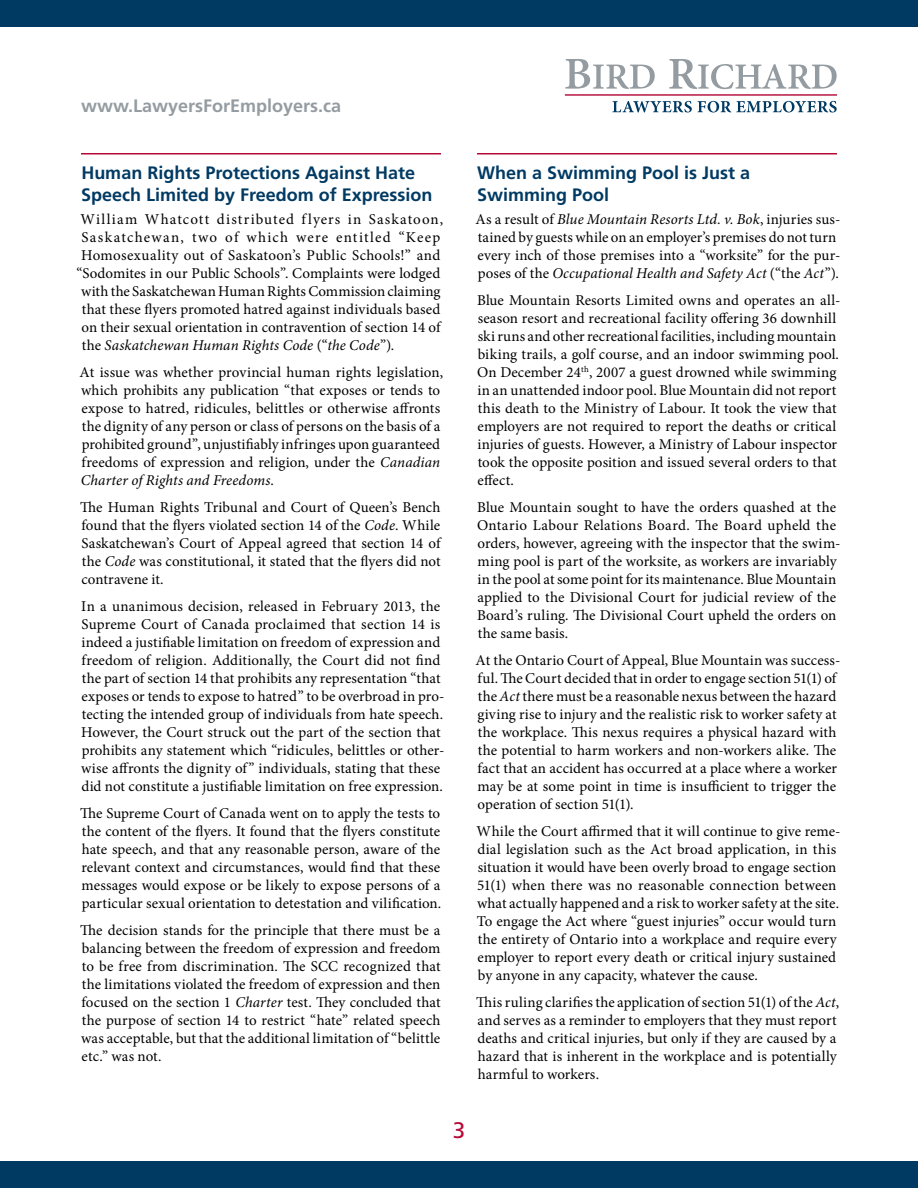
<style>
.page{position:relative;width:918px;height:1188px;background:#fff}
.page>*{position:absolute;margin:0;border:0;box-sizing:border-box;transform-origin:0 0}
.t1{font:22.5px "Frutiger";color:#b50938}
.t2{font:700 18px/22.5px "Frutiger";color:#003a63}
.t3{font:700 18px "Frutiger";color:#949ca1}
.t4{font:15px/18px "Minion Pro";letter-spacing:.005em;color:#000}
.t5{font:15px "Minion Pro";letter-spacing:.025em;color:#000}
.t6{font:15px "Minion Pro";letter-spacing:.075em;color:#000}
.t7{font:italic 15px "Minion Pro";letter-spacing:.005em;color:#000}
.t8{font:15px "Minion Pro";letter-spacing:.085em;color:#000}
.s1{font-style:normal}
.s2{font-style:italic}
</style>
<div class="page">
<hr style="left:81px;top:153px;width:360px;height:1px;background:#b50938">
<hr style="left:477px;top:153px;width:360px;height:1px;background:#b50938">
<div style="left:0;top:1161px;width:918px;height:27px;background:#003a63"></div>
<svg style="left:565px;top:59px;width:90px;height:30px"></svg>
<svg style="left:669px;top:59px;width:168px;height:30px"></svg>
<svg style="left:612px;top:101px;width:80px;height:11px"></svg>
<svg style="left:698px;top:101px;width:139px;height:11px"></svg>
<hr style="left:565px;top:94px;width:272px;height:2px;background:#b50938">
<div style="left:0;top:0;width:918px;height:27px;background:#003a63"></div>
<p class="t3" style="left:81px;top:95px;width:262px">www.LawyersForEmployers.ca</p>
<p class="t2" style="left:81px;top:161px;width:353px">Human Rights Protections Against Hate<br>Speech Limited by Freedom of Expression</p>
<p class="t6" style="left:81px;top:209px;width:364px">William Whatcott distributed flyers in Saskatoon,</p>
<p class="t8" style="left:82px;top:227px;width:360px">Saskatchewan, two of which were entitled “Keep</p>
<p class="t5" style="left:81px;top:245px;width:361px">Homosexuality out of Saskatoon’s Public Schools!” and</p>
<p class="t4" style="left:76px;top:264px;width:365px">“Sodomites in our Public Schools”. Complaints were lodged</p>
<p class="t4" style="left:81px;top:282px;width:361px">with the Saskatchewan Human Rights Commission claiming</p>
<p class="t4" style="left:82px;top:300px;width:360px">that these flyers promoted hatred against individuals based</p>
<p class="t4" style="left:82px;top:318px;width:360px">on their sexual orientation in contravention of section 14 of</p>
<p class="t7" style="left:82px;top:334px;width:314px"><span class="s1">the</span> Saskatchewan Human Rights Code <span class="s1">(“</span>the Code<span class="s1">”).</span></p>
<p class="t4" style="left:80px;top:363px;width:365px">At issue was whether provincial human rights legislation, which prohibits any publication “that exposes or tends to expose to hatred, ridicules, belittles or otherwise affronts the dignity of any person or class of persons on the basis of a prohibited ground”, unjustifiably infringes upon guaranteed freedoms of expression and religion, under the <span class="s2">Canadian Charter of Rights and Freedoms</span>.</p>
<p class="t4" style="left:80px;top:498px;width:362px;text-align:justify">The Human Rights Tribunal and Court of Queen’s Bench found that the flyers violated section 14 of the <span class="s2">Code</span>. While Saskatchewan’s Court of Appeal agreed that section 14 of the <span class="s2">Code</span> was constitutional, it stated that the flyers did not contravene it.</p>
<p class="t4" style="left:81px;top:597px;width:365px">In a unanimous decision, released in February 2013, the Supreme Court of Canada proclaimed that section 14 is indeed a justifiable limitation on freedom of expression and freedom of religion. Additionally, the Court did not find the part of section 14 that prohibits any representation “that exposes or tends to expose to hatred” to be overbroad in pro&shy;tecting the intended group of individuals from hate speech.<br>However, the Court struck out the part of the section that prohibits any statement which “ridicules, belittles or other&shy;wise affronts the dignity of” individuals, stating that these did not constitute a justifiable limitation on free expression.</p>
<p class="t4" style="left:80px;top:804px;width:363px;text-align:justify">The Supreme Court of Canada went on to apply the tests to the content of the flyers. It found that the flyers constitute hate speech, and that any reasonable person, aware of the relevant context and circumstances, would find that these messages would expose or be likely to expose persons of a particular sexual orientation to detestation and vilification.</p>
<p class="t4" style="left:80px;top:921px;width:362px;text-align:justify">The decision stands for the principle that there must be a balancing between the freedom of expression and freedom to be free from discrimination. The SCC recognized that the limitations violated the freedom of expression and then focused on the section 1 <span class="s2">Charter</span> test. They concluded that the purpose of section 14 to restrict “hate” related speech was acceptable, but that the additional limitation of “belittle etc.” was not.</p>
<p class="t2" style="left:477px;top:161px;width:275px">When a Swimming Pool is Just a<br>Swimming Pool</p>
<p class="t4" style="left:476px;top:210px;width:366px">As a result of <span class="s2">Blue Mountain Resorts Ltd. v. Bok</span>, injuries sus&shy;tained by guests while on an employer’s premises do not turn every inch of those premises into a “worksite” for the pur&shy;poses of the <span class="s2">Occupational Health and Safety Act</span> (“the <span class="s2">Act</span>”).</p>
<p class="t4" style="left:477px;top:291px;width:365px">Blue Mountain Resorts Limited owns and operates an all&shy;season resort and recreational facility offering 36 downhill ski runs and other recreational facilities, including mountain biking trails, a golf course, and an indoor swimming pool.<br>On December 24<sup>th</sup>, 2007 a guest drowned while swimming in an unattended indoor pool. Blue Mountain did not report this death to the Ministry of Labour. It took the view that employers are not required to report the deaths or critical injuries of guests. However, a Ministry of Labour inspector took the opposite position and issued several orders to that effect.</p>
<p class="t4" style="left:477px;top:498px;width:365px">Blue Mountain sought to have the orders quashed at the Ontario Labour Relations Board. The Board upheld the orders, however, agreeing with the inspector that the swim&shy;ming pool is part of the worksite, as workers are invariably in the pool at some point for its maintenance. Blue Mountain applied to the Divisional Court for judicial review of the Board’s ruling. The Divisional Court upheld the orders on the same basis.</p>
<p class="t4" style="left:476px;top:651px;width:366px">At the Ontario Court of Appeal, Blue Mountain was success&shy;ful. The Court decided that in order to engage section 51(1) of the <span class="s2">Act</span> there must be a reasonable nexus between the hazard giving rise to injury and the realistic risk to worker safety at the workplace. This nexus requires a physical hazard with the potential to harm workers and non-workers alike. The fact that an accident has occurred at a place where a worker may be at some point in time is insufficient to trigger the operation of section 51(1).</p>
<p class="t4" style="left:477px;top:822px;width:365px">While the Court affirmed that it will continue to give reme&shy;dial legislation such as the Act broad application, in this situation it would have been overly broad to engage section 51(1) when there was no reasonable connection between what actually happened and a risk to worker safety at the site.<br>To engage the Act where “guest injuries” occur would turn the entirety of Ontario into a workplace and require every employer to report every death or critical injury sustained by anyone in any capacity, whatever the cause.</p>
<p class="t4" style="left:476px;top:993px;width:364px">This ruling clarifies the application of section 51(1) of the <span class="s2">Act</span>, and serves as a reminder to employers that they must report deaths and critical injuries, but only if they are caused by a hazard that is inherent in the workplace and is potentially harmful to workers.</p>
<h1 class="t1" style="left:453px;top:1117px;width:14px">3</h1>
</div>
